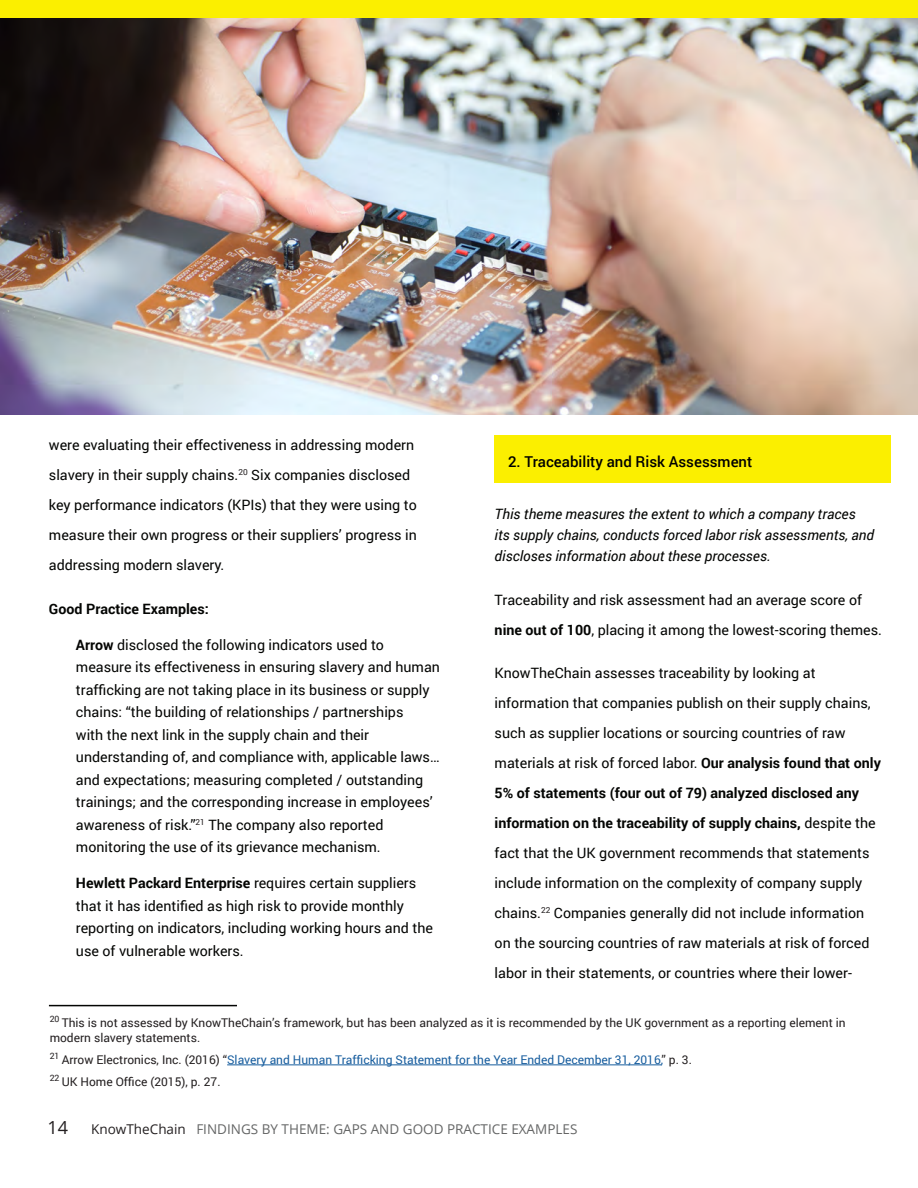
<style>
.page{position:relative;width:918px;height:1188px;background:#fff}
.page>*{position:absolute;margin:0;border:0;box-sizing:border-box;transform-origin:0 0}
.t1{font:18px "Open Sans";color:#231f20}
.t2{font:500 15px "Roboto";color:#000}
.t3{font:14.25px/30px "Roboto";color:#040503}
.t4{font:italic 14.25px/21px "Roboto";color:#040503}
.t5{font:700 14.25px "Roboto";color:#040503}
.t6{font:13.5px "Open Sans";color:#656666}
.Paragraph_Style_1{font:12px/15px "Roboto";color:#231f20}
.Paragraph_Style_1-2{font:12px "Roboto";color:#175d9e}
.s1{font-weight:700}
.s2{color:#231f20}
</style>
<div class="page">
<img style="left:0;top:17px;width:918px;height:398px">
<div style="left:0;top:0;width:918px;height:17px;background:#fbef00"></div>
<div style="left:495px;top:435px;width:396px;height:48px;background:#fbef00"></div>
<hr style="left:227px;top:1065px;width:435px;height:1px;background:#175d9e">
<hr style="left:49px;top:1005px;width:188px;height:1px;background:#040503">
<p class="t3" style="left:49px;top:430px;width:369px">were evaluating their effectiveness in addressing modern slavery in their supply chains.<sup>20</sup> Six companies disclosed key performance indicators (KPIs) that they were using to measure their own progress or their suppliers’ progress in addressing modern slavery.</p>
<p class="t5" style="left:49px;top:599px;width:161px">Good Practice Examples:</p>
<p class="t3" style="left:76px;top:633px;width:366px;line-height:22.5px"><span class="s1">Arrow</span> disclosed the following indicators used to measure its effectiveness in ensuring slavery and human trafficking are not taking place in its business or supply chains: “the building of relationships / partnerships<br>with the next link in the supply chain and their understanding of, and compliance with, applicable laws… and expectations; measuring completed / outstanding trainings; and the corresponding increase in employees’ awareness of risk.”<sup>21</sup> The company also reported monitoring the use of its grievance mechanism.</p>
<p class="t3" style="left:76px;top:871px;width:359px;line-height:22.5px"><span class="s1">Hewlett Packard Enterprise</span> requires certain suppliers that it has identified as high risk to provide monthly reporting on indicators, including working hours and the use of vulnerable workers.</p>
<p class="t2" style="left:508px;top:451px;width:246px">2. Traceability and Risk Assessment</p>
<p class="t4" style="left:495px;top:503px;width:381px">This theme measures the extent to which a company traces its supply chains, conducts forced labor risk assessments, and discloses information about these processes.</p>
<p class="t3" style="left:495px;top:584px;width:389px">Traceability and risk assessment had an average score of <span class="s1">nine out of 100</span>, placing it among the lowest-scoring themes.</p>
<p class="t3" style="left:495px;top:658px;width:388px">KnowTheChain assesses traceability by looking at information that companies publish on their supply chains, such as supplier locations or sourcing countries of raw materials at risk of forced labor. <span class="s1">Our analysis found that only 5% of statements (four out of 79) analyzed disclosed any information on the traceability of supply chains,</span> despite the fact that the UK government recommends that statements include information on the complexity of company supply chains.<sup>22</sup> Companies generally did not include information on the sourcing countries of raw materials at risk of forced labor in their statements, or countries where their lower-</p>
<p class="Paragraph_Style_1" style="left:50px;top:1015px;width:798px"><sup>20</sup> This is not assessed by KnowTheChain’s framework, but has been analyzed as it is recommended by the UK government as a reporting element in modern slavery statements.</p>
<p class="Paragraph_Style_1-2" style="left:50px;top:1051px;width:644px"><sup>21</sup> <span class="s2">Arrow Electronics, Inc. (2016) “</span>Slavery and Human Trafficking Statement for the Year Ended December 31, 2016,<span class="s2">” p. 3.</span></p>
<p class="Paragraph_Style_1" style="left:50px;top:1074px;width:172px"><sup>22</sup> UK Home Office (2015), p. 27.</p>
<p class="t1" style="left:48px;top:1115px;width:22px">14</p>
<p class="t6" style="left:91px;top:1119px;width:488px"><span class="s2">KnowTheChain</span> FINDINGS BY THEME: GAPS AND GOOD PRACTICE EXAMPLES</p>
</div>
